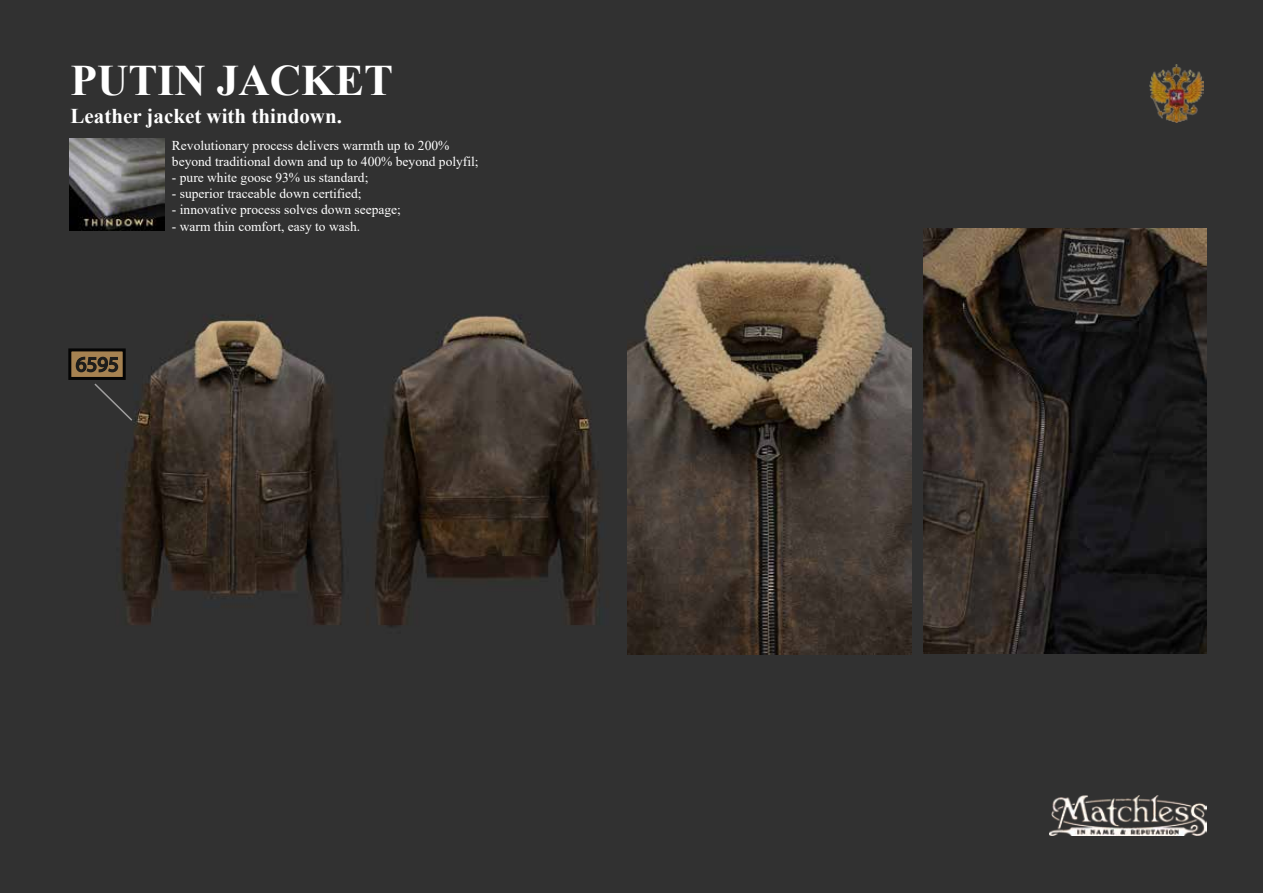
<style>
.page{position:relative;width:1263px;height:893px;background:#313131}
.page>*{position:absolute;margin:0;border:0;box-sizing:border-box;transform-origin:0 0}
.t1{font:700 43.5px "Times New Roman";color:#fff}
.t2{font:700 21px "Times New Roman";color:#fff}
.t3{font:21px "Myriad Pro";color:#1d1d1b}
.t4{font:13.5px/16.2px "Times New Roman";color:#fff}
</style>
<div class="page">
<img style="left:1049px;top:795px;width:157px;height:40px">
<img style="left:923px;top:228px;width:283px;height:425px">
<img style="left:628px;top:255px;width:283px;height:400px">
<img style="left:1149px;top:64px;width:55px;height:59px">
<img style="left:70px;top:138px;width:94px;height:92px">
<img style="left:121px;top:315px;width:222px;height:310px">
<img style="left:375px;top:315px;width:224px;height:312px">
<div style="left:68px;top:348px;width:58px;height:32px;background:#a68251;border:3px solid #050505"></div>
<svg style="left:75px;top:356px;width:44px;height:17px"></svg>
<svg style="left:94px;top:382px;width:40px;height:40px"></svg>
<h1 class="t1" style="left:70px;top:49px;width:324px">PUTIN JACKET</h1>
<h2 class="t2" style="left:70px;top:101px;width:273px">Leather jacket with thindown.</h2>
<p class="t4" style="left:172px;top:137px;width:308px">Revolutionary process delivers warmth up to 200% beyond traditional down and up to 400% beyond polyfil;</p>
<p class="t4" style="left:172px;top:169px;width:198px">- pure white goose 93% us standard;</p>
<p class="t4" style="left:172px;top:185px;width:191px">- superior traceable down certified;</p>
<p class="t4" style="left:172px;top:201px;width:231px">- innovative process solves down seepage;</p>
<p class="t4" style="left:172px;top:218px;width:190px">- warm thin comfort, easy to wash.</p>
<h2 class="t3" style="left:76px;top:351px;width:45px">6595</h2>
</div>
